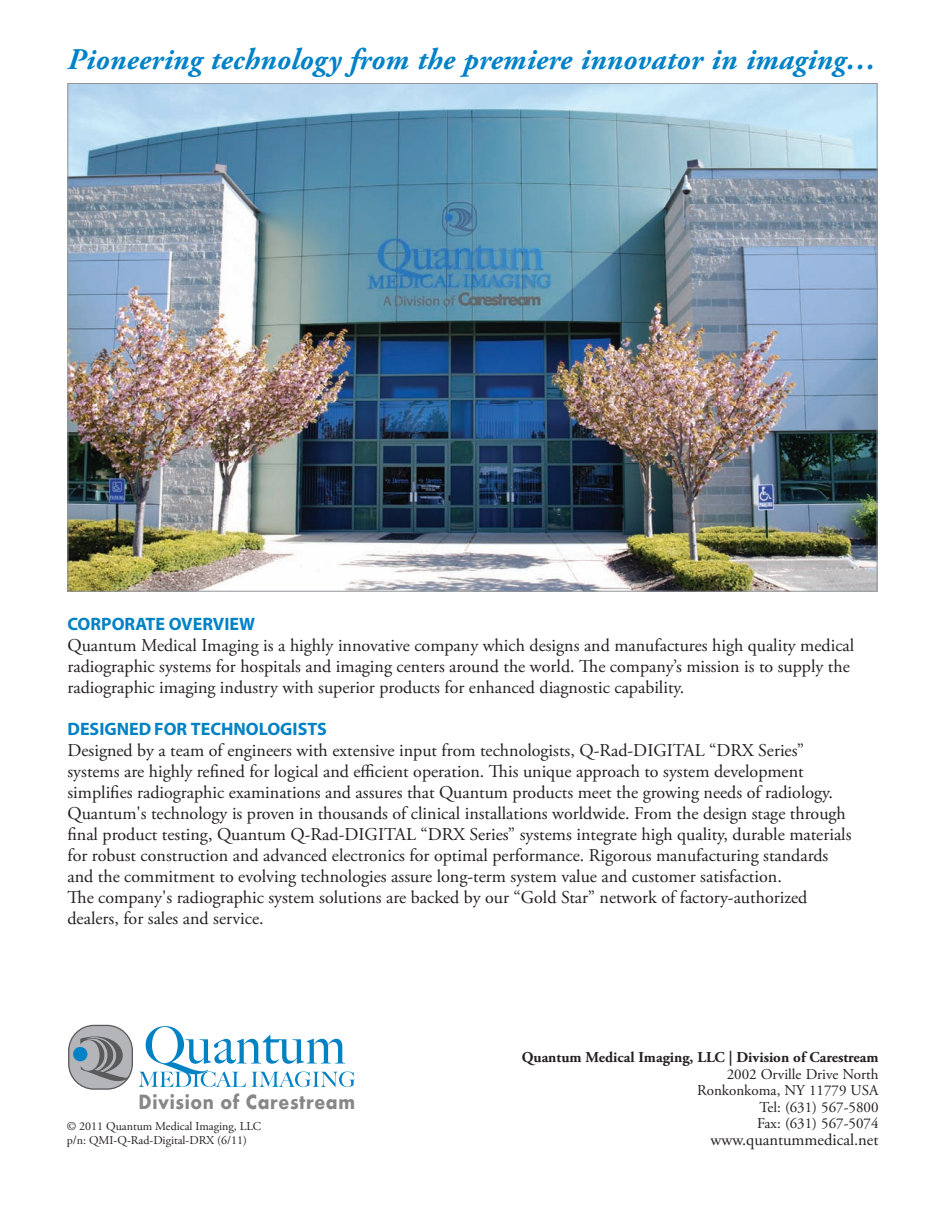
<style>
.page{position:relative;width:945px;height:1215px;background:#fff}
.page>*{position:absolute;margin:0;border:0;box-sizing:border-box;transform-origin:0 0}
.t1{font:italic 700 30px "Adobe Garamond Pro";letter-spacing:.01em;color:#0082c8}
.t2{font:700 21.3px "Aharoni";letter-spacing:.03em;color:#888787;scale:.89 1}
.t3{font:18px/21px "Adobe Garamond Pro";color:#231f20}
.t4{font:700 18px "Myriad";color:#0082c5}
.t5{font:16.5px "Adobe Garamond Pro";color:#231f20}
.t6{font:15px/16.5px "Adobe Garamond Pro";color:#231f20;text-align:right}
.t7{font:700 15px "Adobe Garamond Pro";color:#231f20}
.t8{font:12px/14.4px "Adobe Garamond Pro";color:#231f20}
</style>
<div class="page">
<img style="left:70px;top:85px;width:806px;height:505px">
<svg style="left:68px;top:1024px;width:287px;height:66px"></svg>
<h1 class="t1" style="left:68px;top:42px;width:810px">Pioneering technology from the premiere innovator in imaging…</h1>
<p class="t4" style="left:68px;top:615px;width:189px">CORPORATE OVERVIEW</p>
<p class="t3" style="left:68px;top:636px;width:788px">Quantum Medical Imaging is a highly innovative company which designs and manufactures high quality medical radiographic systems for hospitals and imaging centers around the world. The company’s mission is to supply the radiographic imaging industry with superior products for enhanced diagnostic capability.</p>
<p class="t4" style="left:68px;top:720px;width:261px">DESIGNED FOR TECHNOLOGISTS</p>
<p class="t3" style="left:68px;top:741px;width:786px">Designed by a team of engineers with extensive input from technologists, Q-Rad-DIGITAL “DRX Series” systems are highly refined for logical and efficient operation. This unique approach to system development simplifies radiographic examinations and assures that Quantum products meet the growing needs of radiology.<br>Quantum's technology is proven in thousands of clinical installations worldwide. From the design stage through final product testing, Quantum Q-Rad-DIGITAL “DRX Series” systems integrate high quality, durable materials for robust construction and advanced electronics for optimal performance. Rigorous manufacturing standards and the commitment to evolving technologies assure long-term system value and customer satisfaction.<br>The company's radiographic system solutions are backed by our “Gold Star” network of factory-authorized dealers, for sales and service.</p>
<p class="t2" style="left:139px;top:1094px;width:245px">Division of Carestream</p>
<p class="t8" style="left:67px;top:1120px;width:196px">© 2011 Quantum Medical Imaging, LLC p/n: QMI-Q-Rad-Digital-DRX (6/11)</p>
<p class="t7" style="left:522px;top:1049px;width:358px">Quantum Medical Imaging, LLC | Division of Carestream</p>
<p class="t6" style="left:697px;top:1066px;width:183px">2002 Orville Drive North<br>Ronkonkoma, NY 11779 USA<br>Tel: (631) 567-5800<br>Fax: (631) 567-5074</p>
<p class="t5" style="left:711px;top:1130px;width:169px">www.quantummedical.net</p>
</div>
